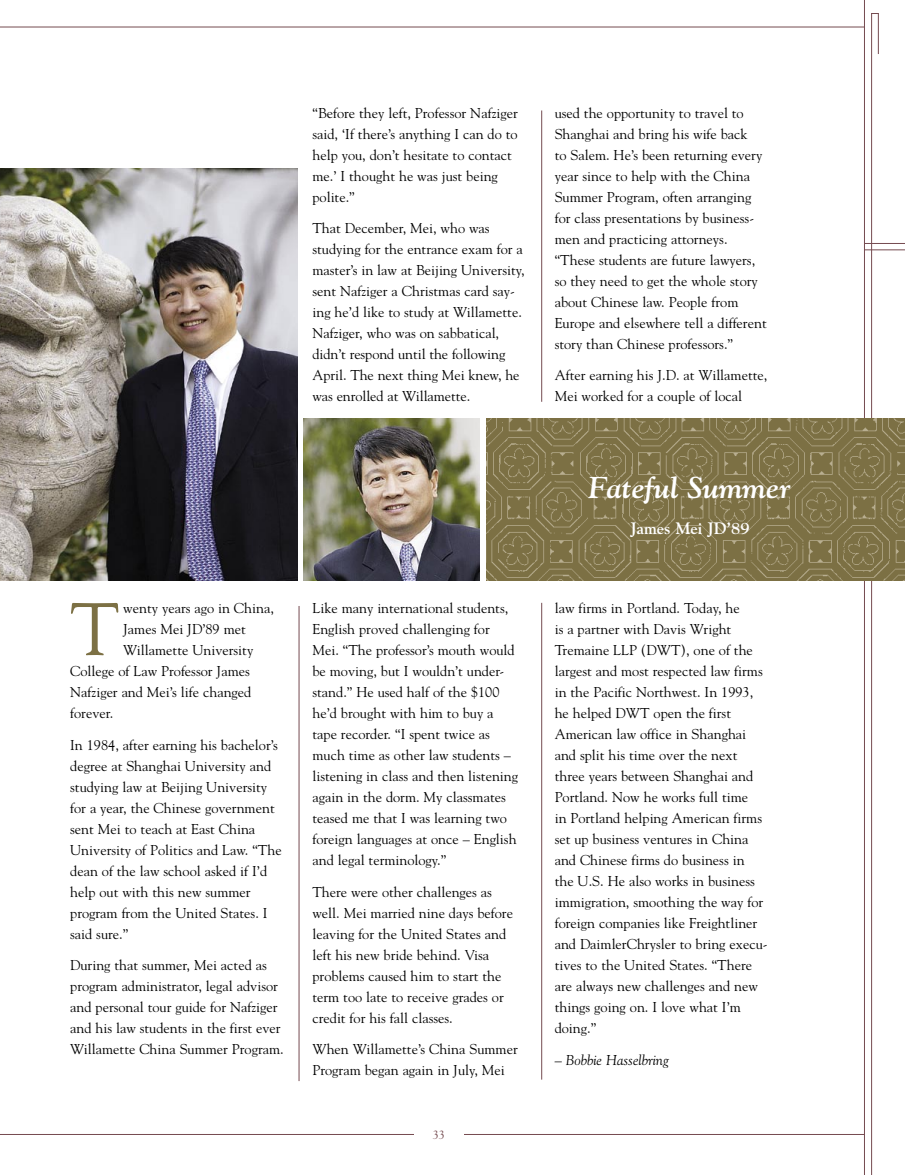
<style>
.page{position:relative;width:905px;height:1175px;background:#fff}
.page>*{position:absolute;margin:0;border:0;box-sizing:border-box;transform-origin:0 0}
.t1{font:73.95px "Goudy";color:#7c7044}
.t2{font:italic 700 30px "Goudy";color:#fff}
.t3{font:700 16.5px "Goudy";color:#fff}
.t4{font:14.25px/21px "Goudy";color:#000}
.t5{font:italic 14.25px "Goudy";color:#000}
.t6{font:12px "Goudy";color:#754b50}
</style>
<div class="page">
<svg style="left:864px;top:0;width:40px;height:1174px"></svg>
<svg style="left:870px;top:13px;width:9px;height:1161px"></svg>
<hr style="left:864px;top:243px;width:40px;height:1px;background:#754b50">
<hr style="left:864px;top:249px;width:40px;height:1px;background:#754b50">
<hr style="left:0;top:1134px;width:864px;height:1px;background:#754b50">
<hr style="left:0;top:27px;width:864px;height:1px;background:#754b50">
<div style="left:414px;top:1119px;width:49px;height:29px;background:#fff"></div>
<hr style="left:541px;top:603px;width:1px;height:476px;background:#754b50">
<img style="left:486px;top:418px;width:418px;height:162px">
<img style="left:0;top:169px;width:297px;height:411px">
<img style="left:304px;top:418px;width:175px;height:162px">
<hr style="left:299px;top:606px;width:1px;height:475px;background:#754b50">
<hr style="left:541px;top:110px;width:1px;height:292px;background:#754b50">
<p class="t4" style="left:312px;top:102px;width:207px">“Before they left, Professor Nafziger said, ‘If there’s anything I can do to help you, don’t hesitate to contact me.’ I thought he was just being polite.”</p>
<p class="t4" style="left:312px;top:217px;width:214px">That December, Mei, who was studying for the entrance exam for a master’s in law at Beijing University, sent Nafziger a Christmas card say&shy;ing he’d like to study at Willamette.<br>Nafziger, who was on sabbatical, didn’t respond until the following April. The next thing Mei knew, he was enrolled at Willamette.</p>
<h1 class="t1" style="left:70px;top:583px;width:51px">T</h1>
<p class="t4" style="left:123px;top:597px;width:152px">wenty years ago in China,</p>
<p class="t4" style="left:123px;top:618px;width:124px">James Mei JD’89 met</p>
<p class="t4" style="left:123px;top:639px;width:132px">Willamette University</p>
<p class="t4" style="left:70px;top:660px;width:181px">College of Law Professor James</p>
<p class="t4" style="left:70px;top:681px;width:183px">Nafziger and Mei’s life changed</p>
<p class="t4" style="left:70px;top:702px;width:45px">forever.</p>
<p class="t4" style="left:70px;top:733px;width:213px">In 1984, after earning his bachelor’s degree at Shanghai University and studying law at Beijing University for a year, the Chinese government sent Mei to teach at East China<br>University of Politics and Law. “The dean of the law school asked if I’d help out with this new summer program from the United States. I said sure.”</p>
<p class="t4" style="left:70px;top:954px;width:215px">During that summer, Mei acted as program administrator, legal advisor and personal tour guide for Nafziger and his law students in the first ever Willamette China Summer Program.</p>
<p class="t4" style="left:312px;top:597px;width:207px">Like many international students,<br>English proved challenging for<br>Mei. “The professor’s mouth would be moving, but I wouldn’t under&shy;stand.” He used half of the $100 he’d brought with him to buy a tape recorder. “I spent twice as much time as other law students – listening in class and then listening again in the dorm. My classmates teased me that I was learning two foreign languages at once – English and legal terminology.”</p>
<p class="t4" style="left:312px;top:880px;width:202px">There were other challenges as well. Mei married nine days before leaving for the United States and left his new bride behind. Visa problems caused him to start the term too late to receive grades or credit for his fall classes.</p>
<p class="t4" style="left:312px;top:1038px;width:207px">When Willamette’s China Summer<br>Program began again in July, Mei</p>
<p class="t6" style="left:433px;top:1127px;width:13px">33</p>
<p class="t4" style="left:554px;top:102px;width:213px">used the opportunity to travel to Shanghai and bring his wife back<br>to Salem. He’s been returning every year since to help with the China Summer Program, often arranging for class presentations by business&shy;men and practicing attorneys. “These students are future lawyers, so they need to get the whole story about Chinese law. People from Europe and elsewhere tell a different story than Chinese professors.”</p>
<p class="t4" style="left:554px;top:364px;width:214px">After earning his J.D. at Willamette,<br>Mei worked for a couple of local</p>
<h2 class="t2" style="left:588px;top:468px;width:204px">Fateful Summer</h2>
<p class="t3" style="left:630px;top:517px;width:121px">James Mei JD’89</p>
<p class="t4" style="left:554px;top:597px;width:214px">law firms in Portland. Today, he<br>is a partner with Davis Wright<br>Tremaine LLP (DWT), one of the largest and most respected law firms in the Pacific Northwest. In 1993, he helped DWT open the first<br>American law office in Shanghai and split his time over the next three years between Shanghai and<br>Portland. Now he works full time<br>in Portland helping American firms set up business ventures in China and Chinese firms do business in<br>the U.S. He also works in business immigration, smoothing the way for foreign companies like Freightliner and DaimlerChrysler to bring execu&shy;tives to the United States. “There are always new challenges and new things going on. I love what I’m doing.”</p>
<p class="t5" style="left:554px;top:1051px;width:115px">– Bobbie Hasselbring</p>
</div>
